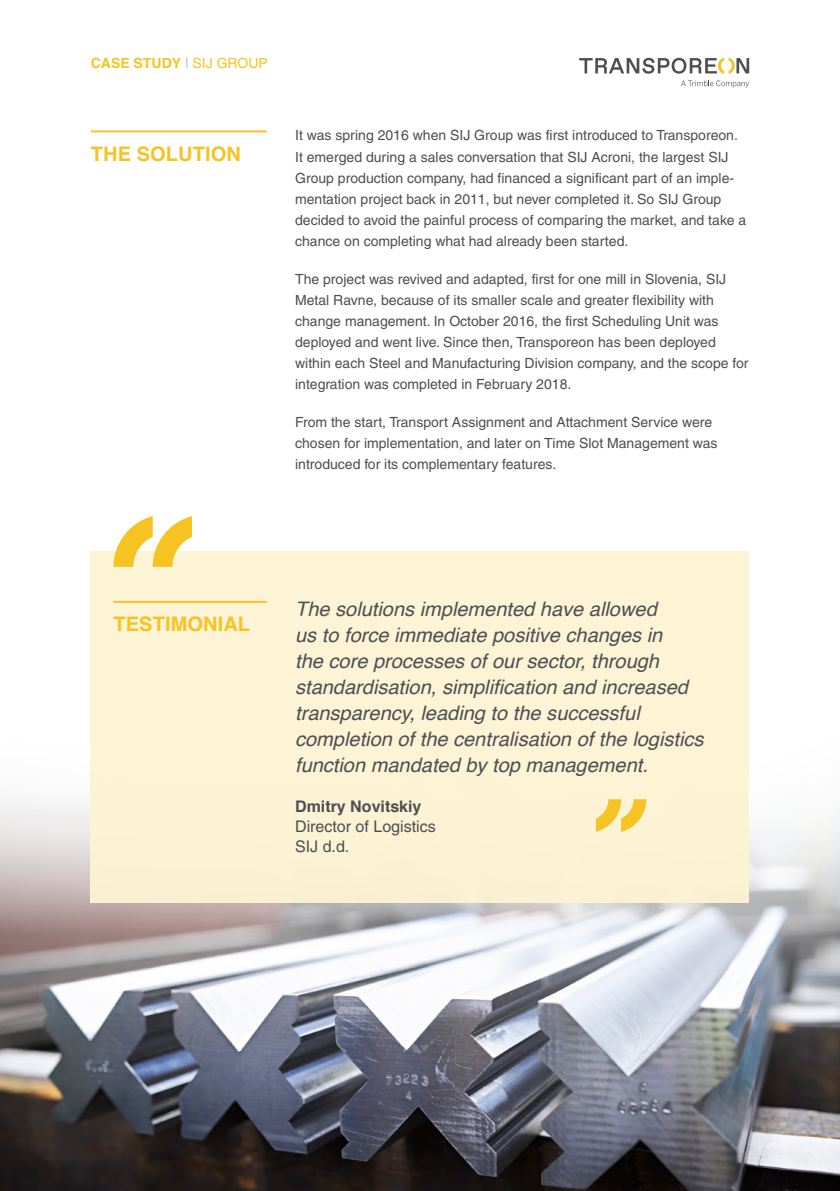
<style>
.page{position:relative;width:840px;height:1191px;background:#fff}
.page>*{position:absolute;margin:0;border:0;box-sizing:border-box;transform-origin:0 0}
.t1{font:italic 20px/26px "Helvetica";color:#4d4e53}
.t2{font:700 20px "Helvetica";letter-spacing:.005em;color:#f6c322}
.t3{font:16px/20px "Helvetica";color:#4d4e53}
.t4{font:700 16px "Helvetica";color:#4d4e53}
.t5{font:14px/21px "Helvetica";color:#4d4e53}
.t6{font:700 14px "Helvetica";color:#f6c322}
.s1{font-weight:400;color:#b8b8ba}
.s2{font-weight:400}
</style>
<div class="page">
<img style="left:0;top:677px;width:839px;height:514px">
<div style="left:91px;top:551px;width:657px;height:351px;background:#fdf3d3"></div>
<hr style="left:113px;top:601px;width:153px;height:2px;background:#f6c322">
<hr style="left:91px;top:130px;width:175px;height:2px;background:#f6c322">
<svg style="left:113px;top:516px;width:79px;height:51px"></svg>
<svg style="left:596px;top:799px;width:50px;height:33px"></svg>
<svg style="left:681px;top:80px;width:67px;height:8px"></svg>
<svg style="left:579px;top:58px;width:169px;height:16px"></svg>
<p class="t6" style="left:91px;top:52px;width:178px">CASE STUDY <span class="s1">|</span> <span class="s2">SIJ GROUP</span></p>
<h1 class="t2" style="left:91px;top:138px;width:152px">THE SOLUTION</h1>
<p class="t5" style="left:295px;top:125px;width:452px">It was spring 2016 when SIJ Group was first introduced to Transporeon.<br>It emerged during a sales conversation that SIJ Acroni, the largest SIJ Group production company, had financed a significant part of an imple&shy;mentation project back in 2011, but never completed it. So SIJ Group decided to avoid the painful process of comparing the market, and take a chance on completing what had already been started.</p>
<p class="t5" style="left:295px;top:268px;width:454px">The project was revived and adapted, first for one mill in Slovenia, SIJ Metal Ravne, because of its smaller scale and greater flexibility with change management. In October 2016, the first Scheduling Unit was deployed and went live. Since then, Transporeon has been deployed within each Steel and Manufacturing Division company, and the scope for integration was completed in February 2018.</p>
<p class="t5" style="left:295px;top:411px;width:423px">From the start, Transport Assignment and Attachment Service were chosen for implementation, and later on Time Slot Management was introduced for its complementary features.</p>
<h1 class="t2" style="left:113px;top:608px;width:138px">TESTIMONIAL</h1>
<p class="t1" style="left:295px;top:596px;width:409px">The solutions implemented have allowed<br>us to force immediate positive changes in<br>the core processes of our sector, through standardisation, simplification and increased transparency, leading to the successful completion of the centralisation of the logistics function mandated by top management.</p>
<p class="t4" style="left:295px;top:793px;width:128px">Dmitry Novitskiy</p>
<p class="t3" style="left:295px;top:816px;width:142px">Director of Logistics<br>SIJ d.d.</p>
</div>
